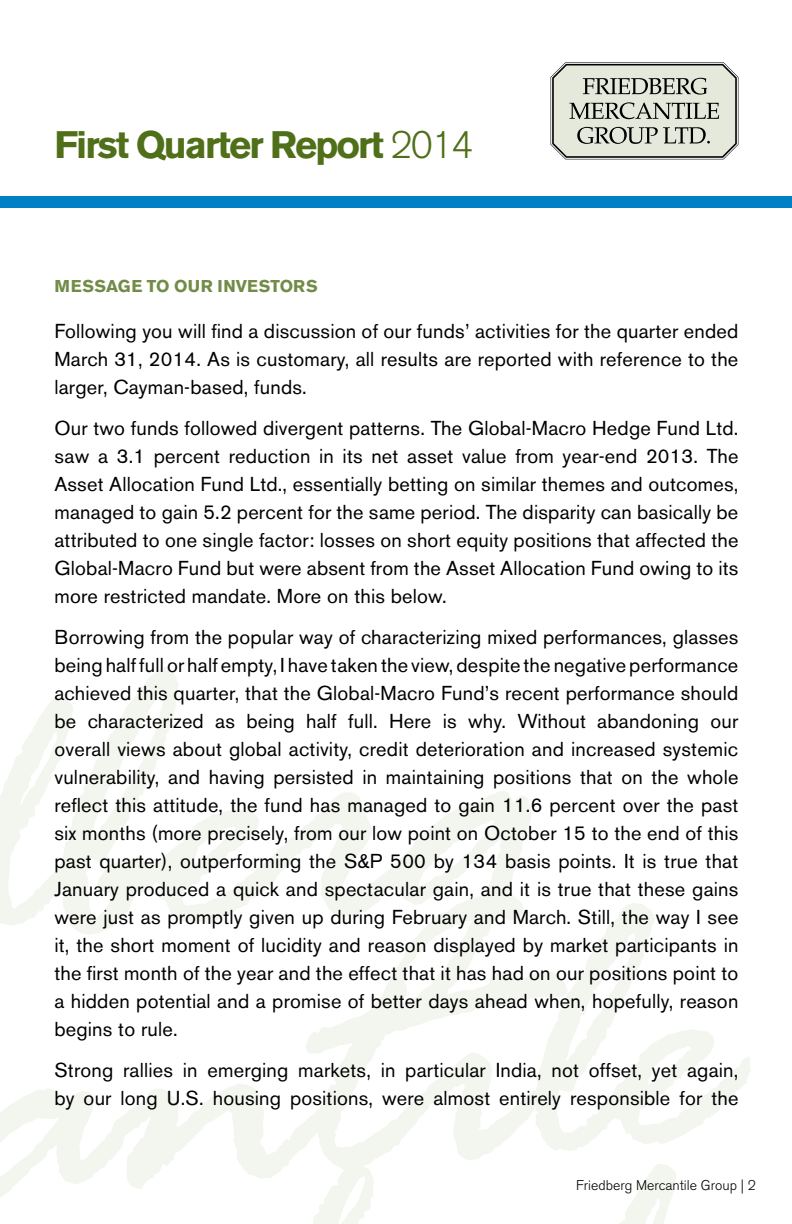
<style>
.page{position:relative;width:792px;height:1224px;background:#fff}
.page>*{position:absolute;margin:0;border:0;box-sizing:border-box;transform-origin:0 0}
.t1{font:700 38px "Akzidenz Grotesk BE";letter-spacing:-.05em;color:#4f6f19}
.t2{font:20px/28px "Akzidenz Grotesk BE";letter-spacing:.01em;color:#000;text-align:justify}
.t3{font:700 17px "Akzidenz Grotesk BE";color:#728c47}
.t4{font:300 14px "Akzidenz Grotesk BE";color:#000}
.s1{font-weight:300}
</style>
<div class="page">
<svg style="left:0;top:667px;width:751px;height:557px"></svg>
<svg style="left:551px;top:62px;width:187px;height:97px;background:#c0c3b9"></svg>
<div style="left:0;top:196px;width:792px;height:11px;background:#0081c6"></div>
<h1 class="t1" style="left:54px;top:123px;width:421px">First Quarter Report <span class="s1">2014</span></h1>
<p class="t3" style="left:54px;top:276px;width:265px">MESSAGE TO OUR INVESTORS</p>
<p class="t2" style="left:54px;top:317px;width:685px">Following you will find a discussion of our funds’ activities for the quarter ended March 31, 2014. As is customary, all results are reported with reference to the larger, Cayman-based, funds.</p>
<p class="t2" style="left:54px;top:414px;width:686px">Our two funds followed divergent patterns. The Global-Macro Hedge Fund Ltd. saw a 3.1 percent reduction in its net asset value from year-end 2013. The Asset Allocation Fund Ltd., essentially betting on similar themes and outcomes, managed to gain 5.2 percent for the same period. The disparity can basically be attributed to one single factor: losses on short equity positions that affected the Global-Macro Fund but were absent from the Asset Allocation Fund owing to its more restricted mandate. More on this below.</p>
<p class="t2" style="left:54px;top:623px;width:686px">Borrowing from the popular way of characterizing mixed performances, glasses being half full or half empty, I have taken the view, despite the negative performance achieved this quarter, that the Global-Macro Fund’s recent performance should be characterized as being half full. Here is why. Without abandoning our overall views about global activity, credit deterioration and increased systemic vulnerability, and having persisted in maintaining positions that on the whole reflect this attitude, the fund has managed to gain 11.6 percent over the past six months (more precisely, from our low point on October 15 to the end of this past quarter), outperforming the S&amp;P 500 by 134 basis points. It is true that January produced a quick and spectacular gain, and it is true that these gains were just as promptly given up during February and March. Still, the way I see it, the short moment of lucidity and reason displayed by market participants in the first month of the year and the effect that it has had on our positions point to a hidden potential and a promise of better days ahead when, hopefully, reason begins to rule.</p>
<p class="t2" style="left:54px;top:1056px;width:686px">Strong rallies in emerging markets, in particular India, not offset, yet again, by our long U.S. housing positions, were almost entirely responsible for the</p>
<p class="t4" style="left:576px;top:1177px;width:181px">Friedberg Mercantile Group | 2</p>
</div>
